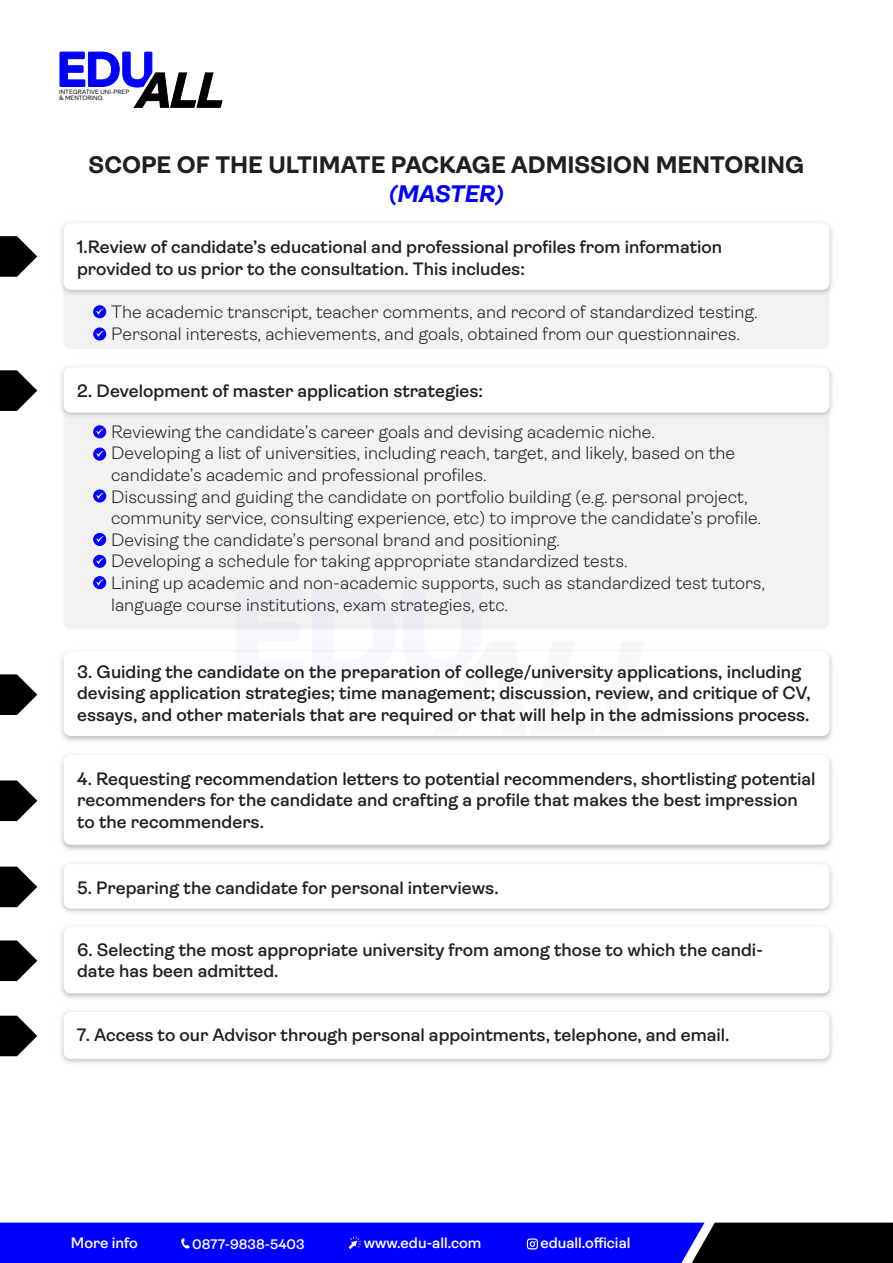
<style>
.page{position:relative;width:893px;height:1263px;background:#fff}
.page>*{position:absolute;margin:0;border:0;box-sizing:border-box;transform-origin:0 0}
.t1{font:700 24px "Ambit";color:#231f20}
.t2{font:italic 700 24px "Ambit";color:#00f}
.t3{font:600 18px/21.6px "Ambit";color:#231f20}
.t4{font:300 18px/21.6px "Ambit";color:#231f20}
.t5{font:16.5px/15.9px "Ambit";letter-spacing:.005em;color:#000}
.t6{font:600 15.15px "Ambit";color:#fff}
.t7{font:600 13.95px "Ambit";color:#fff}
.t8{font:6.15px/6px "Ambit";letter-spacing:.005em;color:#000}
</style>
<div class="page">
<svg style="left:59px;top:51px;width:164px;height:57px"></svg>
<svg style="left:0;top:236px;width:9px;height:41px"></svg>
<svg style="left:0;top:780px;width:9px;height:41px"></svg>
<svg style="left:0;top:940px;width:9px;height:41px"></svg>
<svg style="left:0;top:1016px;width:9px;height:40px"></svg>
<svg style="left:0;top:674px;width:9px;height:41px"></svg>
<svg style="left:0;top:370px;width:9px;height:41px"></svg>
<svg style="left:0;top:867px;width:9px;height:40px"></svg>
<div style="left:64px;top:468px;width:765px;height:131px;background:#f2f2f2"></div>
<img style="left:9px;top:366px;width:824px;height:102px">
<div style="left:64px;top:367px;width:765px;height:46px;background:#fff;border-radius:7px"></div>
<hr style="left:66px;top:346px;width:761px;height:3px;background:#f2f2f2">
<img style="left:9px;top:222px;width:824px;height:124px">
<div style="left:64px;top:223px;width:765px;height:67px;background:#fff;border-radius:7px"></div>
<img style="left:9px;top:964px;width:824px;height:100px">
<div style="left:64px;top:1012px;width:765px;height:47px;background:#fff;border-radius:7px"></div>
<img style="left:9px;top:599px;width:824px;height:193px">
<div style="left:64px;top:651px;width:765px;height:85px;background:#fff;border-radius:7px"></div>
<img style="left:9px;top:811px;width:824px;height:153px">
<div style="left:64px;top:864px;width:765px;height:45px;background:#fff;border-radius:7px"></div>
<svg style="left:235px;top:586px;width:433px;height:66px"></svg>
<div style="left:94px;top:306px;width:12px;height:12px;background:#00f;border-radius:50%"></div>
<div style="left:93px;top:305px;width:13px;height:13px;border:1px solid #00f;border-radius:50%"></div>
<svg style="left:96px;top:309px;width:7px;height:5px"></svg>
<div style="left:94px;top:328px;width:12px;height:12px;background:#00f;border-radius:50%"></div>
<div style="left:93px;top:327px;width:13px;height:13px;border:1px solid #00f;border-radius:50%"></div>
<svg style="left:96px;top:331px;width:7px;height:6px"></svg>
<div style="left:94px;top:426px;width:12px;height:12px;background:#00f;border-radius:50%"></div>
<div style="left:93px;top:425px;width:13px;height:13px;border:1px solid #00f;border-radius:50%"></div>
<svg style="left:96px;top:429px;width:7px;height:5px"></svg>
<div style="left:94px;top:448px;width:12px;height:12px;background:#00f;border-radius:50%"></div>
<div style="left:93px;top:448px;width:13px;height:13px;border:1px solid #00f;border-radius:50%"></div>
<svg style="left:96px;top:451px;width:7px;height:6px"></svg>
<div style="left:94px;top:490px;width:12px;height:12px;background:#00f;border-radius:50%"></div>
<div style="left:93px;top:489px;width:13px;height:13px;border:1px solid #00f;border-radius:50%"></div>
<svg style="left:96px;top:493px;width:7px;height:5px"></svg>
<div style="left:94px;top:533px;width:12px;height:12px;background:#00f;border-radius:50%"></div>
<div style="left:93px;top:533px;width:13px;height:13px;border:1px solid #00f;border-radius:50%"></div>
<svg style="left:96px;top:536px;width:7px;height:6px"></svg>
<div style="left:94px;top:555px;width:12px;height:12px;background:#00f;border-radius:50%"></div>
<div style="left:93px;top:555px;width:13px;height:13px;border:1px solid #00f;border-radius:50%"></div>
<svg style="left:96px;top:558px;width:7px;height:6px"></svg>
<div style="left:94px;top:577px;width:12px;height:12px;background:#00f;border-radius:50%"></div>
<div style="left:93px;top:576px;width:13px;height:13px;border:1px solid #00f;border-radius:50%"></div>
<svg style="left:96px;top:579px;width:7px;height:6px"></svg>
<svg style="left:0;top:1222px;width:893px;height:41px;background:#0707c9"></svg>
<p class="t8" style="left:59px;top:89px;width:72px">INTEGRATIVE UNI-PREP &amp; MENTORING</p>
<h1 class="t1" style="left:89px;top:152px;width:717px">SCOPE OF THE ULTIMATE PACKAGE ADMISSION MENTORING</h1>
<h1 class="t2" style="left:389px;top:181px;width:117px">(MASTER)</h1>
<p class="t3" style="left:77px;top:236px;width:646px">1.Review of candidate’s educational and professional profiles from information provided to us prior to the consultation. This includes:</p>
<p class="t4" style="left:111px;top:301px;width:648px">The academic transcript, teacher comments, and record of standardized testing.<br>Personal interests, achievements, and goals, obtained from our questionnaires.</p>
<p class="t3" style="left:77px;top:380px;width:407px">2. Development of master application strategies:</p>
<p class="t4" style="left:111px;top:421px;width:656px">Reviewing the candidate’s career goals and devising academic niche.<br>Developing a list of universities, including reach, target, and likely, based on the candidate’s academic and professional profiles.<br>Discussing and guiding the candidate on portfolio building (e.g. personal project, community service, consulting experience, etc) to improve the candidate’s profile.<br>Devising the candidate’s personal brand and positioning.<br>Developing a schedule for taking appropriate standardized tests.<br>Lining up academic and non-academic supports, such as standardized test tutors, language course institutions, exam strategies, etc.</p>
<p class="t3" style="left:77px;top:661px;width:735px">3. Guiding the candidate on the preparation of college/university applications, including devising application strategies; time management; discussion, review, and critique of CV, essays, and other materials that are required or that will help in the admissions process.</p>
<p class="t5" style="left:235px;top:686px;width:187px">INTEGRATIVE UNI-PREP &amp; MENTORING</p>
<p class="t3" style="left:77px;top:768px;width:740px">4. Requesting recommendation letters to potential recommenders, shortlisting potential recommenders for the candidate and crafting a profile that makes the best impression to the recommenders.</p>
<p class="t3" style="left:77px;top:877px;width:423px">5. Preparing the candidate for personal interviews.</p>
<p class="t3" style="left:77px;top:939px;width:687px">6. Selecting the most appropriate university from among those to which the candi&shy;date has been admitted.</p>
<p class="t3" style="left:77px;top:1024px;width:654px">7. Access to our Advisor through personal appointments, telephone, and email.</p>
<p class="t6" style="left:71px;top:1234px;width:69px">More info</p>
<p class="t7" style="left:192px;top:1236px;width:114px">0877-9838-5403</p>
<p class="t6" style="left:364px;top:1234px;width:119px">www.edu-all.com</p>
<p class="t6" style="left:540px;top:1234px;width:92px">eduall.official</p>
</div>
